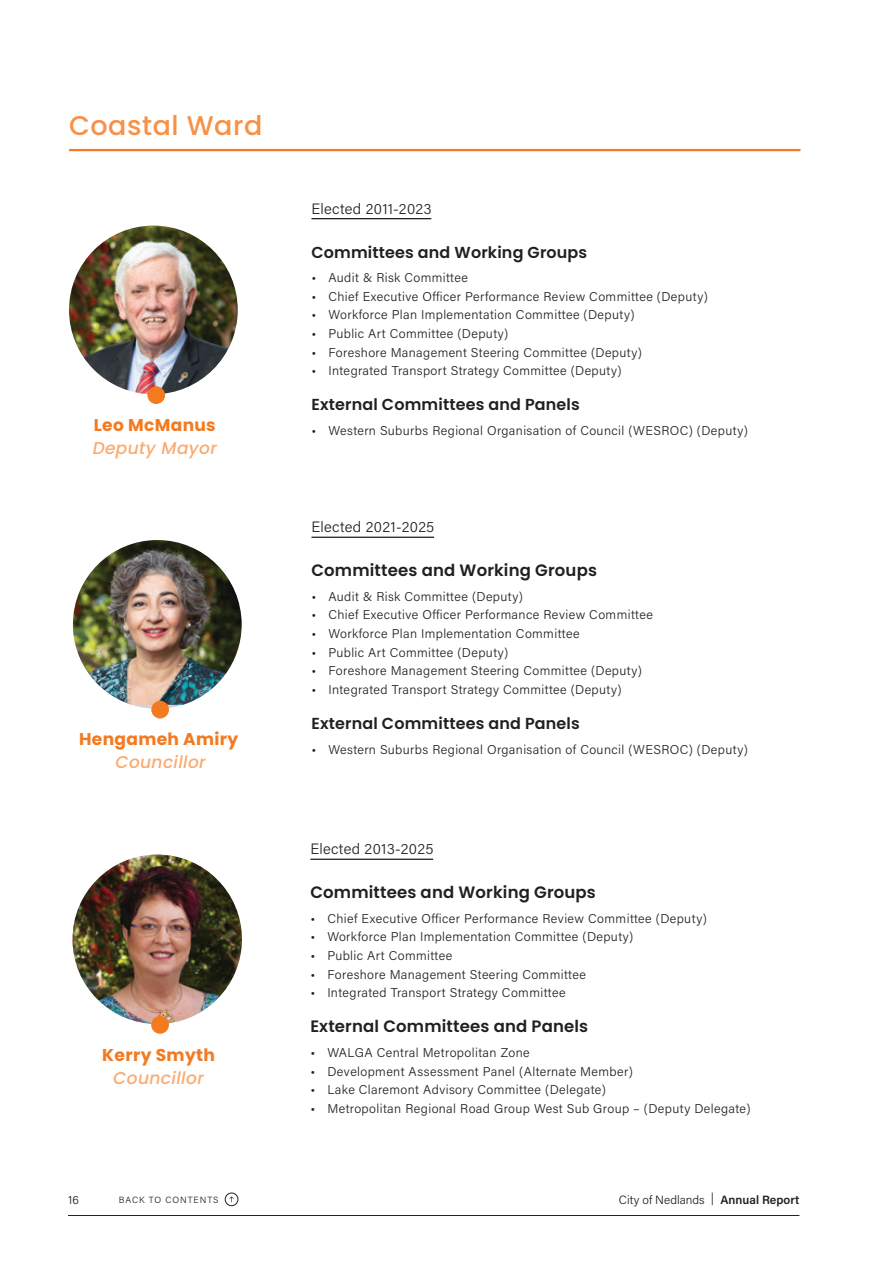
<style>
.page{position:relative;width:893px;height:1263px;background:#fff}
.page>*{position:absolute;margin:0;border:0;box-sizing:border-box;transform-origin:0 0}
.Ward_heading_-_orange{font:500 27px "Poppins";letter-spacing:.02em;color:#f79147}
.Body_-_Black{font:700 17.1px/23px "Poppins";letter-spacing:.02em;color:#f47a20;text-align:center}
.Body_-_Black-2{font:italic 500 17.1px "Poppins";letter-spacing:.02em;color:#faab71}
.subheading_7{font:600 16.5px "Poppins";letter-spacing:.01em;color:#231f20}
.Sub1_-_Black{font:600 15.9px "Poppins";letter-spacing:.01em;color:#231f20}
.elected_on__underlined_text{font:300 15px "Acumin Pro";letter-spacing:.02em;color:#231f20}
.t1{font:300 12.75px "Acumin Pro";letter-spacing:.03em;color:#231f20}
.t2{font:300 12px "Acumin Pro";color:#231f20}
.t3{font:300 9px "Acumin Pro";letter-spacing:.1em;color:#231f20}
.s1{font-weight:500;font-style:italic;color:#faab71}
.s2{font-family:"New Atten";font-weight:400}
.s3{font-weight:600}
</style>
<div class="page">
<hr style="left:311px;top:537px;width:123px;height:1px;background:#231f20">
<img style="left:73px;top:540px;width:169px;height:165px">
<div style="left:151px;top:701px;width:18px;height:17px;background:#f47a20;border-radius:50%"></div>
<hr style="left:310px;top:859px;width:123px;height:1px;background:#231f20">
<img style="left:72px;top:854px;width:170px;height:170px;border-radius:85px">
<div style="left:151px;top:1016px;width:18px;height:18px;background:#f47a20;border-radius:50%"></div>
<hr style="left:311px;top:218px;width:120px;height:1px;background:#231f20">
<img style="left:69px;top:226px;width:169px;height:168px;border-radius:84px">
<div style="left:147px;top:386px;width:18px;height:18px;background:#f47a20;border-radius:50%"></div>
<hr style="left:69px;top:149px;width:731px;height:2px;background:#f47a20">
<hr style="left:68px;top:1215px;width:731px;height:1px;background:#231f20">
<svg style="left:229px;top:1196px;width:5px;height:6px"></svg>
<div style="left:225px;top:1193px;width:13px;height:13px;border:1px solid #231f20;border-radius:50%"></div>
<p class="Ward_heading_-_orange" style="left:69px;top:110px;width:195px">Coastal Ward</p>
<p class="Body_-_Black" style="left:94px;top:413px;width:124px">Leo McManus</p>
<p class="Body_-_Black-2" style="left:93px;top:438px;width:126px">Deputy Mayor</p>
<p class="Body_-_Black" style="left:79px;top:728px;width:161px">Hengameh Amiry</p>
<p class="Body_-_Black-2" style="left:116px;top:752px;width:92px">Councillor</p>
<p class="Body_-_Black" style="left:102px;top:1043px;width:114px">Kerry Smyth<br><span class="s1">Councillor</span></p>
<p class="elected_on__underlined_text" style="left:311px;top:198px;width:122px">Elected 2011-2023</p>
<p class="Sub1_-_Black" style="left:311px;top:243px;width:277px">Committees and Working Groups</p>
<p class="t1" style="left:311px;top:269px;width:158px"><span class="s2">•</span> Audit &amp; Risk Committee</p>
<p class="t1" style="left:311px;top:288px;width:398px"><span class="s2">•</span> Chief Executive Officer Performance Review Committee (Deputy)</p>
<p class="t1" style="left:311px;top:306px;width:325px"><span class="s2">•</span> Workforce Plan Implementation Committee (Deputy)</p>
<p class="t1" style="left:311px;top:325px;width:198px"><span class="s2">•</span> Public Art Committee (Deputy)</p>
<p class="t1" style="left:311px;top:343px;width:332px"><span class="s2">•</span> Foreshore Management Steering Committee (Deputy)</p>
<p class="t1" style="left:311px;top:362px;width:312px"><span class="s2">•</span> Integrated Transport Strategy Committee (Deputy)</p>
<p class="Sub1_-_Black" style="left:311px;top:395px;width:270px">External Committees and Panels</p>
<p class="t1" style="left:311px;top:422px;width:438px"><span class="s2">•</span> Western Suburbs Regional Organisation of Council (WESROC) (Deputy)</p>
<p class="elected_on__underlined_text" style="left:311px;top:517px;width:124px">Elected 2021-2025</p>
<p class="subheading_7" style="left:311px;top:561px;width:287px">Committees and Working Groups</p>
<p class="t1" style="left:311px;top:588px;width:213px"><span class="s2">•</span> Audit &amp; Risk Committee (Deputy)</p>
<p class="t1" style="left:311px;top:606px;width:343px"><span class="s2">•</span> Chief Executive Officer Performance Review Committee</p>
<p class="t1" style="left:311px;top:625px;width:270px"><span class="s2">•</span> Workforce Plan Implementation Committee</p>
<p class="t1" style="left:311px;top:643px;width:198px"><span class="s2">•</span> Public Art Committee (Deputy)</p>
<p class="t1" style="left:311px;top:662px;width:332px"><span class="s2">•</span> Foreshore Management Steering Committee (Deputy)</p>
<p class="t1" style="left:311px;top:681px;width:312px"><span class="s2">•</span> Integrated Transport Strategy Committee (Deputy)</p>
<p class="Sub1_-_Black" style="left:311px;top:714px;width:270px">External Committees and Panels</p>
<p class="t1" style="left:311px;top:740px;width:438px"><span class="s2">•</span> Western Suburbs Regional Organisation of Council (WESROC) (Deputy)</p>
<p class="elected_on__underlined_text" style="left:310px;top:839px;width:125px">Elected 2013-2025</p>
<p class="subheading_7" style="left:310px;top:883px;width:287px">Committees and Working Groups</p>
<p class="t1" style="left:310px;top:909px;width:398px"><span class="s2">•</span> Chief Executive Officer Performance Review Committee (Deputy)</p>
<p class="t1" style="left:310px;top:928px;width:325px"><span class="s2">•</span> Workforce Plan Implementation Committee (Deputy)</p>
<p class="t1" style="left:310px;top:947px;width:143px"><span class="s2">•</span> Public Art Committee</p>
<p class="t1" style="left:310px;top:965px;width:277px"><span class="s2">•</span> Foreshore Management Steering Committee</p>
<p class="t1" style="left:310px;top:984px;width:257px"><span class="s2">•</span> Integrated Transport Strategy Committee</p>
<p class="subheading_7" style="left:310px;top:1017px;width:279px">External Committees and Panels</p>
<p class="t1" style="left:310px;top:1044px;width:221px"><span class="s2">•</span> WALGA Central Metropolitan Zone</p>
<p class="t1" style="left:310px;top:1062px;width:324px"><span class="s2">•</span> Development Assessment Panel (Alternate Member)</p>
<p class="t1" style="left:310px;top:1081px;width:297px"><span class="s2">•</span> Lake Claremont Advisory Committee (Delegate)</p>
<p class="t1" style="left:310px;top:1100px;width:442px"><span class="s2">•</span> Metropolitan Regional Road Group West Sub Group – (Deputy Delegate)</p>
<p class="t2" style="left:68px;top:1191px;width:12px">16</p>
<p class="t3" style="left:119px;top:1194px;width:101px">BACK TO CONTENTS</p>
<p class="t2" style="left:619px;top:1191px;width:182px">City of Nedlands | <span class="s3">Annual Report</span></p>
</div>
